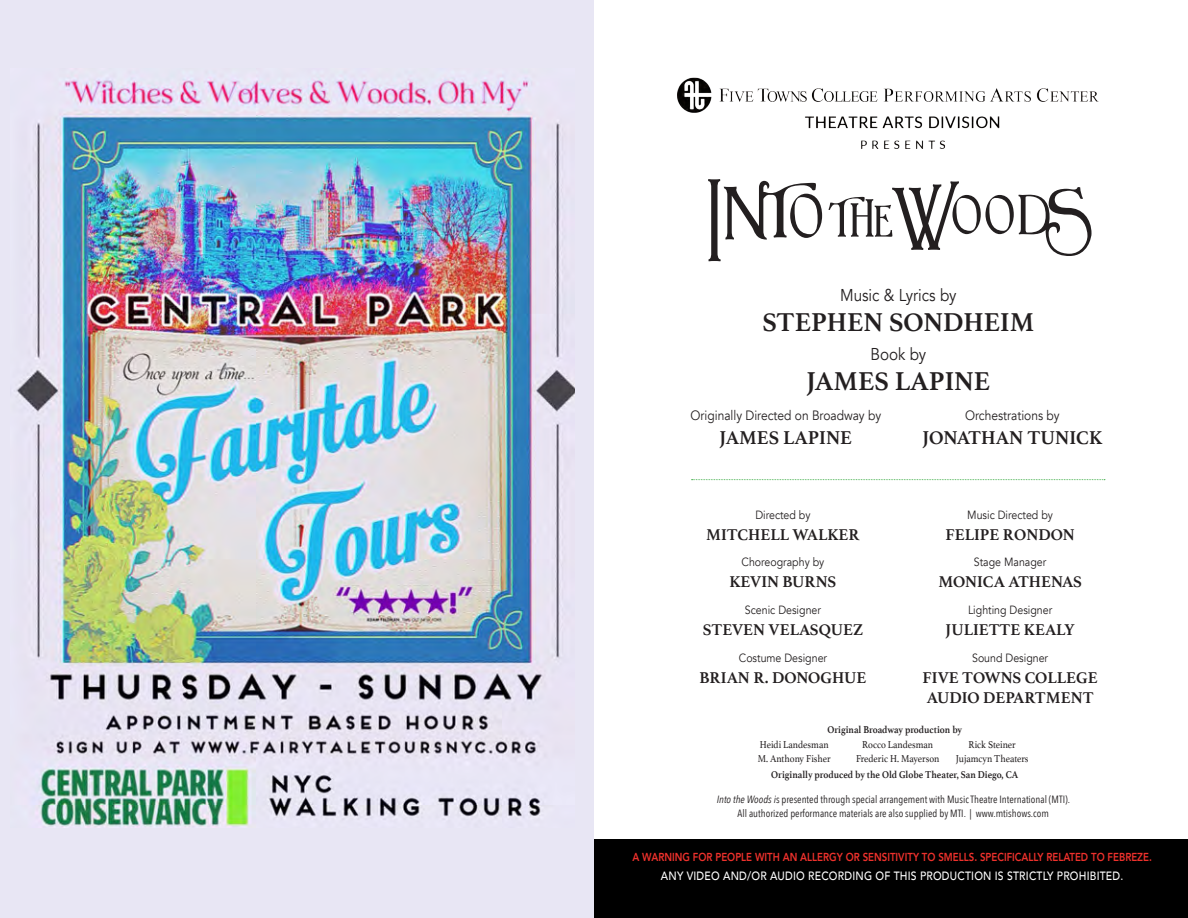
<style>
.page{position:relative;width:1188px;height:918px;background:#fff}
.page>*{position:absolute;margin:0;border:0;box-sizing:border-box;transform-origin:0 0}
.t1{font:700 27.15px "Athelas";color:#231f20}
.t2{font:700 19.5px "Athelas";color:#231f20}
.t3{font:17.1px "Avenir";color:#231f20;scale:.89 1}
.t4{font:700 16.35px "Athelas";color:#231f20}
.t5{font:13.5px "Avenir";color:#231f20;scale:.89 1}
.t6{font:500 12px "Avenir";letter-spacing:.02em;color:#fff;scale:.87 1}
.t7{font:11.85px "Avenir";color:#231f20;scale:.89 1}
.t8{font:800 11.55px "Avenir";color:#ee312c;scale:.84 1}
.t9{font:10.5px "Avenir Next Condensed";color:#231f20}
.t10{font:10.5px "Athelas";color:#231f20;scale:.89 1}
.t11{font:700 10.5px "Athelas";color:#231f20;scale:.89 1}
.s1{font-style:italic}
</style>
<div class="page">
<div style="left:594px;top:840px;width:594px;height:78px;background:#000"></div>
<div style="left:0;top:0;width:594px;height:918px;background:#e8e6f4"></div>
<img style="left:677px;top:77px;width:422px;height:72px">
<svg style="left:708px;top:179px;width:114px;height:82px"></svg>
<svg style="left:828px;top:181px;width:264px;height:75px"></svg>
<img style="left:16px;top:78px;width:559px;height:749px">
<svg style="left:692px;top:479px;width:413px;height:1px"></svg>
<p class="t3" style="left:840px;top:285px;width:132px">Music &amp; Lyrics by</p>
<p class="t1" style="left:762px;top:300px;width:273px">STEPHEN SONDHEIM</p>
<p class="t3" style="left:870px;top:343px;width:64px">Book by</p>
<p class="t1" style="left:806px;top:359px;width:186px">JAMES LAPINE</p>
<p class="t5" style="left:691px;top:407px;width:216px">Originally Directed on Broadway by</p>
<p class="t5" style="left:965px;top:407px;width:108px">Orchestrations by</p>
<p class="t2" style="left:720px;top:421px;width:134px">JAMES LAPINE</p>
<p class="t2" style="left:923px;top:421px;width:181px">JONATHAN TUNICK</p>
<p class="t7" style="left:755px;top:508px;width:64px">Directed by</p>
<p class="t7" style="left:967px;top:508px;width:98px">Music Directed by</p>
<p class="t4" style="left:706px;top:521px;width:155px">MITCHELL WALKER</p>
<p class="t4" style="left:945px;top:521px;width:131px">FELIPE RONDON</p>
<p class="t7" style="left:742px;top:555px;width:94px">Choreography by</p>
<p class="t7" style="left:974px;top:555px;width:83px">Stage Manager</p>
<p class="t4" style="left:730px;top:569px;width:108px">KEVIN BURNS</p>
<p class="t4" style="left:938px;top:569px;width:145px">MONICA ATHENAS</p>
<p class="t7" style="left:745px;top:603px;width:87px">Scenic Designer</p>
<p class="t7" style="left:968px;top:603px;width:96px">Lighting Designer</p>
<p class="t4" style="left:703px;top:616px;width:162px">STEVEN VELASQUEZ</p>
<p class="t4" style="left:946px;top:616px;width:131px">JULIETTE KEALY</p>
<p class="t7" style="left:739px;top:651px;width:101px">Costume Designer</p>
<p class="t7" style="left:972px;top:651px;width:87px">Sound Designer</p>
<p class="t4" style="left:699px;top:664px;width:169px">BRIAN R. DONOGHUE</p>
<p class="t4" style="left:923px;top:664px;width:177px">FIVE TOWNS COLLEGE</p>
<p class="t4" style="left:927px;top:685px;width:168px">AUDIO DEPARTMENT</p>
<p class="t11" style="left:827px;top:721px;width:153px">Original Broadway production by</p>
<p class="t10" style="left:760px;top:737px;width:79px">Heidi Landesman</p>
<p class="t10" style="left:862px;top:737px;width:81px">Rocco Landesman</p>
<p class="t10" style="left:969px;top:737px;width:55px">Rick Steiner</p>
<p class="t10" style="left:758px;top:750px;width:84px">M. Anthony Fisher</p>
<p class="t10" style="left:856px;top:750px;width:95px">Frederic H. Mayerson</p>
<p class="t10" style="left:956px;top:750px;width:83px">Jujamcyn Theaters</p>
<p class="t11" style="left:771px;top:766px;width:279px">Originally produced by the Old Globe Theater, San Diego, CA</p>
<p class="t9" style="left:717px;top:791px;width:355px"><span class="s1">Into the Woods i</span>s presented through special arrangement with Music Theatre International (MTI).</p>
<p class="t9" style="left:738px;top:804px;width:313px">All authorized performance materials are also supplied by MTI. | www.mtishows.com</p>
<p class="t8" style="left:632px;top:848px;width:620px">A WARNING FOR PEOPLE WITH AN ALLERGY OR SENSITIVITY TO SMELLS. SPECIFICALLY RELATED TO FEBREZE.</p>
<p class="t6" style="left:661px;top:866px;width:533px">ANY VIDEO AND/OR AUDIO RECORDING OF THIS PRODUCTION IS STRICTLY PROHIBITED.</p>
</div>
